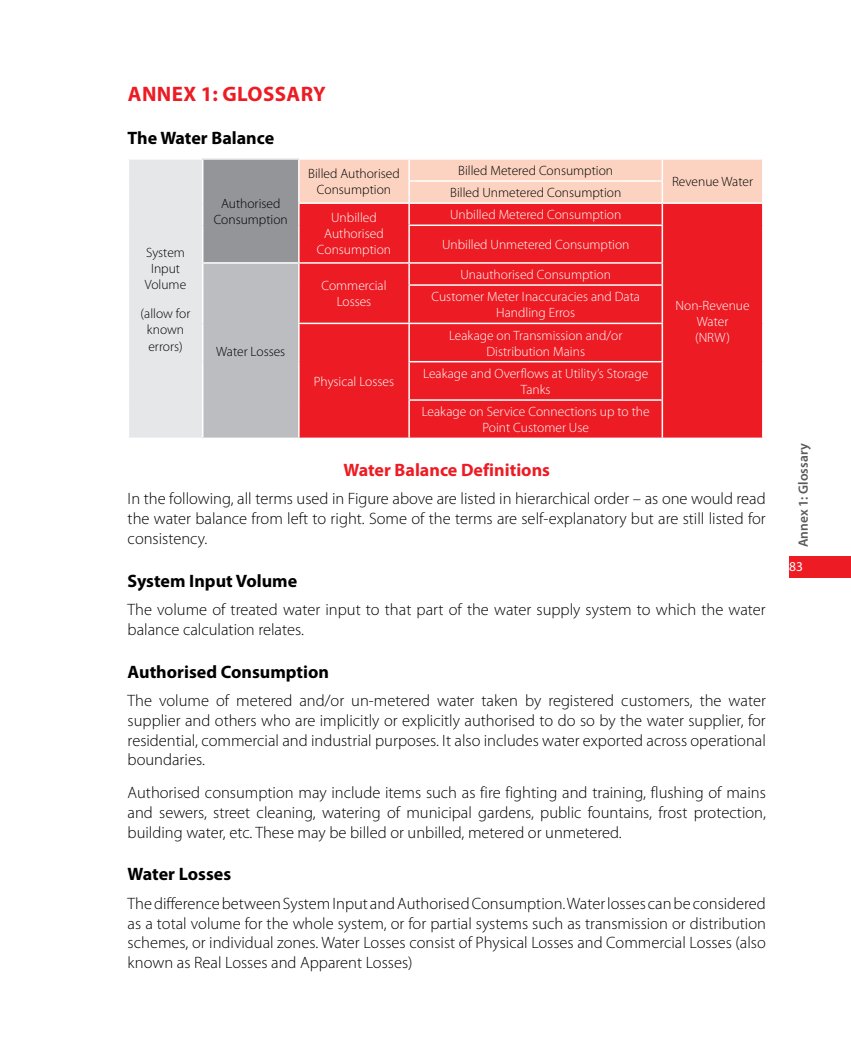
<style>
.page{position:relative;width:851px;height:1063px;background:#fff}
.page>*{position:absolute;margin:0;border:0;box-sizing:border-box;transform-origin:0 0}
.t1{font:700 21px "Myriad Pro";letter-spacing:.02em;color:#ed1c24}
.t2{font:700 18px "Myriad Pro";color:#000}
.t3{font:700 18px "Myriad Pro";color:#ed1c24}
.t4{font:300 16.5px/19.8px "Myriad Pro";color:#000;text-align:justify}
.t5{font:300 13.5px/16.2px "Myriad Pro";color:#fff;text-align:center}
.t6{font:300 13.5px/16.2px "Myriad Pro";color:#000;text-align:center}
.t7{font:600 13.5px "Myriad Pro";color:#58595b}
.t8{font:13.5px "Myriad Pro";color:#fff}
</style>
<div class="page">
<div style="left:789px;top:556px;width:61px;height:22px;background:#ed1c24"></div>
<div style="left:128px;top:159px;width:75px;height:279px;background:#e6e7e8"></div>
<div style="left:203px;top:159px;width:96px;height:104px;background:#939598"></div>
<div style="left:299px;top:225px;width:463px;height:213px;background:#ed1c24"></div>
<div style="left:203px;top:263px;width:96px;height:175px;background:#bcbdc0"></div>
<div style="left:410px;top:324px;width:251px;height:114px;background:#ed1c24"></div>
<hr style="left:128px;top:158px;width:75px;height:2px;background:#fff">
<svg style="left:128px;top:160px;width:1px;height:65px"></svg>
<hr style="left:128px;top:225px;width:1px;height:38px;background:#fff">
<svg style="left:128px;top:263px;width:1px;height:22px"></svg>
<hr style="left:128px;top:285px;width:1px;height:38px;background:#fff">
<hr style="left:128px;top:323px;width:1px;height:39px;background:#fff">
<hr style="left:128px;top:362px;width:1px;height:38px;background:#fff">
<hr style="left:128px;top:400px;width:1px;height:38px;background:#fff">
<hr style="left:203px;top:158px;width:96px;height:2px;background:#fff">
<svg style="left:202px;top:160px;width:1px;height:65px"></svg>
<hr style="left:202px;top:225px;width:1px;height:37px;background:#fff">
<hr style="left:298px;top:225px;width:1px;height:37px;background:#fff">
<svg style="left:298px;top:159px;width:465px;height:66px;background:#f79c93"></svg>
<svg style="left:762px;top:263px;width:1px;height:22px"></svg>
<hr style="left:408px;top:225px;width:255px;height:1px;background:#fff">
<hr style="left:408px;top:226px;width:2px;height:36px;background:#fff">
<hr style="left:661px;top:226px;width:2px;height:36px;background:#fff">
<hr style="left:202px;top:262px;width:97px;height:2px;background:#fff">
<svg style="left:202px;top:264px;width:1px;height:21px"></svg>
<hr style="left:202px;top:285px;width:1px;height:38px;background:#fff">
<hr style="left:202px;top:323px;width:1px;height:39px;background:#fff">
<hr style="left:202px;top:362px;width:1px;height:38px;background:#fff">
<hr style="left:202px;top:400px;width:1px;height:38px;background:#fff">
<hr style="left:299px;top:262px;width:110px;height:2px;background:#fff">
<svg style="left:298px;top:264px;width:1px;height:21px"></svg>
<hr style="left:298px;top:285px;width:1px;height:38px;background:#fff">
<hr style="left:409px;top:262px;width:254px;height:2px;background:#fff">
<hr style="left:408px;top:264px;width:2px;height:20px;background:#fff">
<hr style="left:661px;top:264px;width:2px;height:20px;background:#fff">
<hr style="left:408px;top:284px;width:255px;height:2px;background:#fff">
<hr style="left:408px;top:286px;width:2px;height:37px;background:#fff">
<hr style="left:661px;top:286px;width:2px;height:37px;background:#fff">
<hr style="left:298px;top:323px;width:111px;height:1px;background:#fff">
<hr style="left:298px;top:324px;width:1px;height:38px;background:#fff">
<hr style="left:298px;top:362px;width:1px;height:38px;background:#fff">
<hr style="left:298px;top:400px;width:1px;height:38px;background:#fff">
<hr style="left:409px;top:323px;width:254px;height:1px;background:#fff">
<hr style="left:408px;top:324px;width:2px;height:37px;background:#fff">
<hr style="left:661px;top:324px;width:2px;height:37px;background:#fff">
<hr style="left:408px;top:361px;width:255px;height:1px;background:#fff">
<hr style="left:408px;top:362px;width:2px;height:37px;background:#fff">
<hr style="left:661px;top:362px;width:2px;height:37px;background:#fff">
<hr style="left:408px;top:399px;width:255px;height:2px;background:#fff">
<hr style="left:408px;top:401px;width:2px;height:37px;background:#fff">
<hr style="left:661px;top:401px;width:2px;height:37px;background:#fff">
<p class="t1" style="left:128px;top:82px;width:199px">ANNEX 1: GLOSSARY</p>
<p class="t2" style="left:128px;top:128px;width:148px">The Water Balance</p>
<p class="t6" style="left:308px;top:166px;width:93px">Billed Authorised<br>Consumption</p>
<p class="t6" style="left:458px;top:163px;width:156px">Billed Metered Consumption</p>
<p class="t6" style="left:672px;top:174px;width:82px">Revenue Water</p>
<p class="t6" style="left:450px;top:185px;width:172px">Billed Unmetered Consumption</p>
<p class="t6" style="left:214px;top:196px;width:76px">Authorised<br>Consumption</p>
<p class="t5" style="left:317px;top:210px;width:76px">Unbilled<br>Authorised<br>Consumption</p>
<p class="t5" style="left:450px;top:207px;width:173px">Unbilled Metered Consumption</p>
<p class="t5" style="left:442px;top:237px;width:189px">Unbilled Unmetered Consumption</p>
<p class="t6" style="left:145px;top:244px;width:43px">System<br>Input<br>Volume</p>
<p class="t6" style="left:141px;top:306px;width:51px">(allow for known errors)</p>
<p class="t5" style="left:321px;top:278px;width:67px">Commercial<br>Losses</p>
<p class="t5" style="left:431px;top:264px;width:210px;line-height:22.2px">Unauthorised Consumption<br>Customer Meter Inaccuracies and Data</p>
<p class="t5" style="left:496px;top:305px;width:80px">Handling Erros</p>
<p class="t5" style="left:675px;top:297px;width:76px">Non-Revenue<br>Water<br>(NRW)</p>
<p class="t5" style="left:449px;top:327px;width:175px">Leakage on Transmission and/or<br>Distribution Mains</p>
<p class="t5" style="left:423px;top:365px;width:227px">Leakage and Overflows at Utility’s Storage<br>Tanks</p>
<p class="t5" style="left:422px;top:404px;width:229px">Leakage on Service Connections up to the<br>Point Customer Use</p>
<p class="t3" style="left:343px;top:460px;width:208px">Water Balance Definitions</p>
<p class="t4" style="left:128px;top:489px;width:639px">In the following, all terms used in Figure above are listed in hierarchical order – as one would read the water balance from left to right. Some of the terms are self-explanatory but are still listed for consistency.</p>
<p class="t2" style="left:128px;top:571px;width:171px">System Input Volume</p>
<p class="t4" style="left:128px;top:600px;width:639px">The volume of treated water input to that part of the water supply system to which the water balance calculation relates.</p>
<p class="t2" style="left:128px;top:662px;width:203px">Authorised Consumption</p>
<p class="t4" style="left:128px;top:691px;width:639px">The volume of metered and/or un-metered water taken by registered customers, the water supplier and others who are implicitly or explicitly authorised to do so by the water supplier, for residential, commercial and industrial purposes. It also includes water exported across operational boundaries.</p>
<p class="t4" style="left:128px;top:783px;width:639px">Authorised consumption may include items such as fire fighting and training, flushing of mains and sewers, street cleaning, watering of municipal gardens, public fountains, frost protection, building water, etc. These may be billed or unbilled, metered or unmetered.</p>
<p class="t2" style="left:128px;top:864px;width:105px">Water Losses</p>
<p class="t4" style="left:128px;top:894px;width:639px">The difference between System Input and Authorised Consumption. Water losses can be considered as a total volume for the whole system, or for partial systems such as transmission or distribution schemes, or individual zones. Water Losses consist of Physical Losses and Commercial Losses (also known as Real Losses and Apparent Losses)</p>
<p class="t6" style="left:216px;top:343px;width:71px">Water Losses</p>
<p class="t5" style="left:314px;top:374px;width:82px">Physical Losses</p>
<p class="t7" style="left:795px;top:547px;width:105px;rotate:-90deg">Annex 1: Glossary</p>
<p class="t8" style="left:789px;top:559px;width:15px">83</p>
</div>
